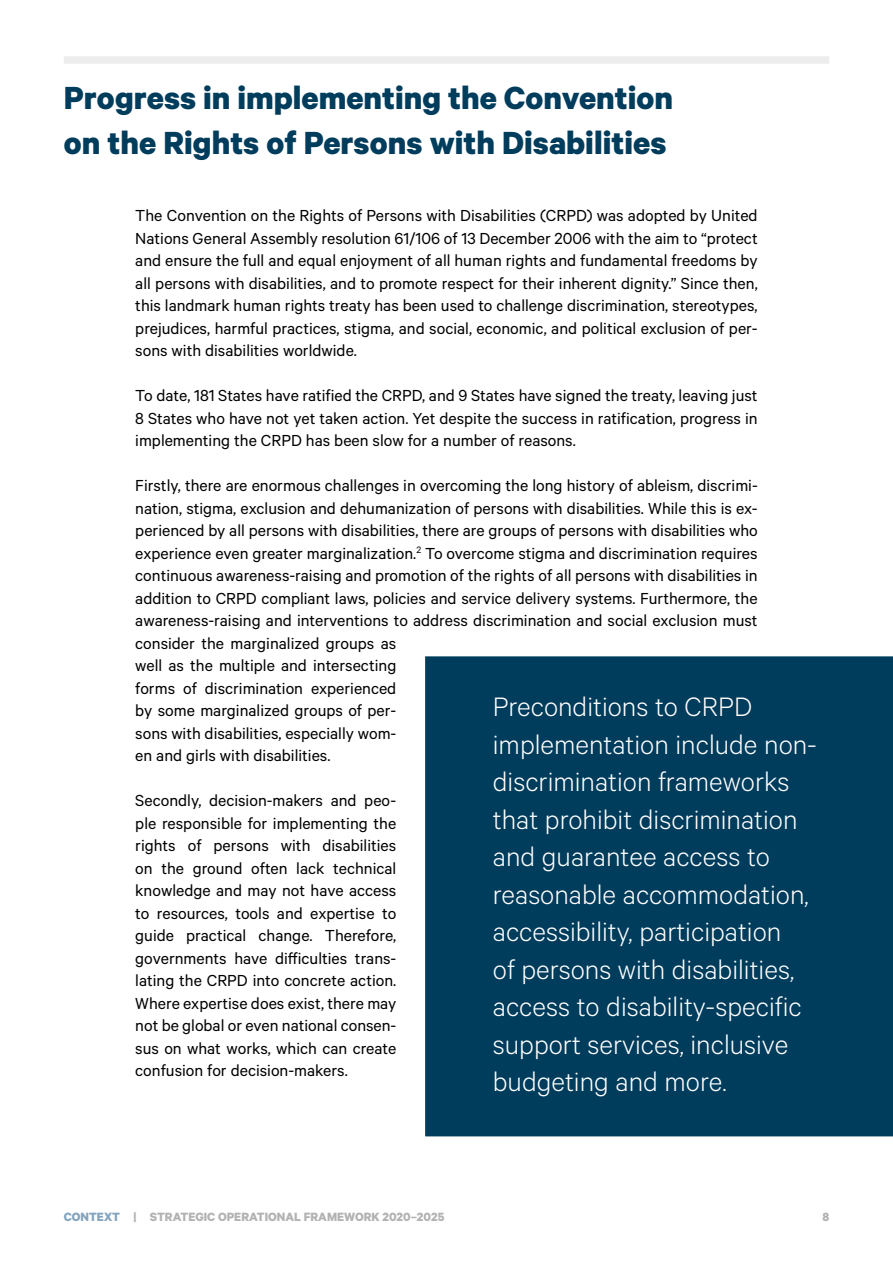
<style>
.page{position:relative;width:893px;height:1263px;background:#fff}
.page>*{position:absolute;margin:0;border:0;box-sizing:border-box;transform-origin:0 0}
.t1{font:700 36px/45px "Calibre";color:#003c5c}
.t2{font:300 30px/37.5px "Calibre";color:#fff}
.t3{font:18px/22.5px "Calibre";color:#000;text-align:justify}
.t4{font:700 13.5px "Calibre";color:#b3b2b2}
.s1{color:#82a4be}
</style>
<div class="page">
<div style="left:64px;top:56px;width:765px;height:8px;background:#ededed"></div>
<div style="left:425px;top:656px;width:468px;height:481px;background:#003c5c"></div>
<h2 class="t1" style="left:64px;top:74px;width:611px">Progress in implementing the Convention on the Rights of Persons with Disabilities</h2>
<p class="t3" style="left:135px;top:204px;width:624px">The Convention on the Rights of Persons with Disabilities (CRPD) was adopted by United Nations General Assembly resolution 61/106 of 13 December 2006 with the aim to “protect and ensure the full and equal enjoyment of all human rights and fundamental freedoms by all persons with disabilities, and to promote respect for their inherent dignity.” Since then, this landmark human rights treaty has been used to challenge discrimination, stereotypes, prejudices, harmful practices, stigma, and social, economic, and political exclusion of per&shy;sons with disabilities worldwide.</p>
<p class="t3" style="left:135px;top:384px;width:624px">To date, 181 States have ratified the CRPD, and 9 States have signed the treaty, leaving just 8 States who have not yet taken action. Yet despite the success in ratification, progress in implementing the CRPD has been slow for a number of reasons.</p>
<p class="t3" style="left:135px;top:474px;width:624px;text-align:left">Firstly, there are enormous challenges in overcoming the long history of ableism, discrimi&shy;nation, stigma, exclusion and dehumanization of persons with disabilities. While this is ex&shy;perienced by all persons with disabilities, there are groups of persons with disabilities who experience even greater marginalization.<sup>2</sup> To overcome stigma and discrimination requires continuous awareness-raising and promotion of the rights of all persons with disabilities in addition to CRPD compliant laws, policies and service delivery systems. Furthermore, the awareness-raising and interventions to address discrimination and social exclusion must consider the marginalized groups as<br>well as the multiple and intersecting<br>forms of discrimination experienced<br>by some marginalized groups of per-<br>sons with disabilities, especially wom-<br>en and girls with disabilities.</p>
<p class="t3" style="left:135px;top:789px;width:263px">Secondly, decision-makers and peo&shy;ple responsible for implementing the rights of persons with disabilities on the ground often lack technical knowledge and may not have access to resources, tools and expertise to guide practical change. Therefore, governments have difficulties trans&shy;lating the CRPD into concrete action.<br>Where expertise does exist, there may not be global or even national consen&shy;sus on what works, which can create confusion for decision-makers.</p>
<p class="t2" style="left:493px;top:687px;width:326px">Preconditions to CRPD implementation include non&shy;discrimination frameworks that prohibit discrimination and guarantee access to reasonable accommodation, accessibility, participation<br>of persons with disabilities, access to disability-specific support services, inclusive budgeting and more.</p>
<p class="t4" style="left:64px;top:1208px;width:382px"><span class="s1">CONTEXT</span> | STRATEGIC OPERATIONAL FRAMEWORK 2020–2025</p>
<p class="t4" style="left:822px;top:1208px;width:8px">8</p>
</div>
